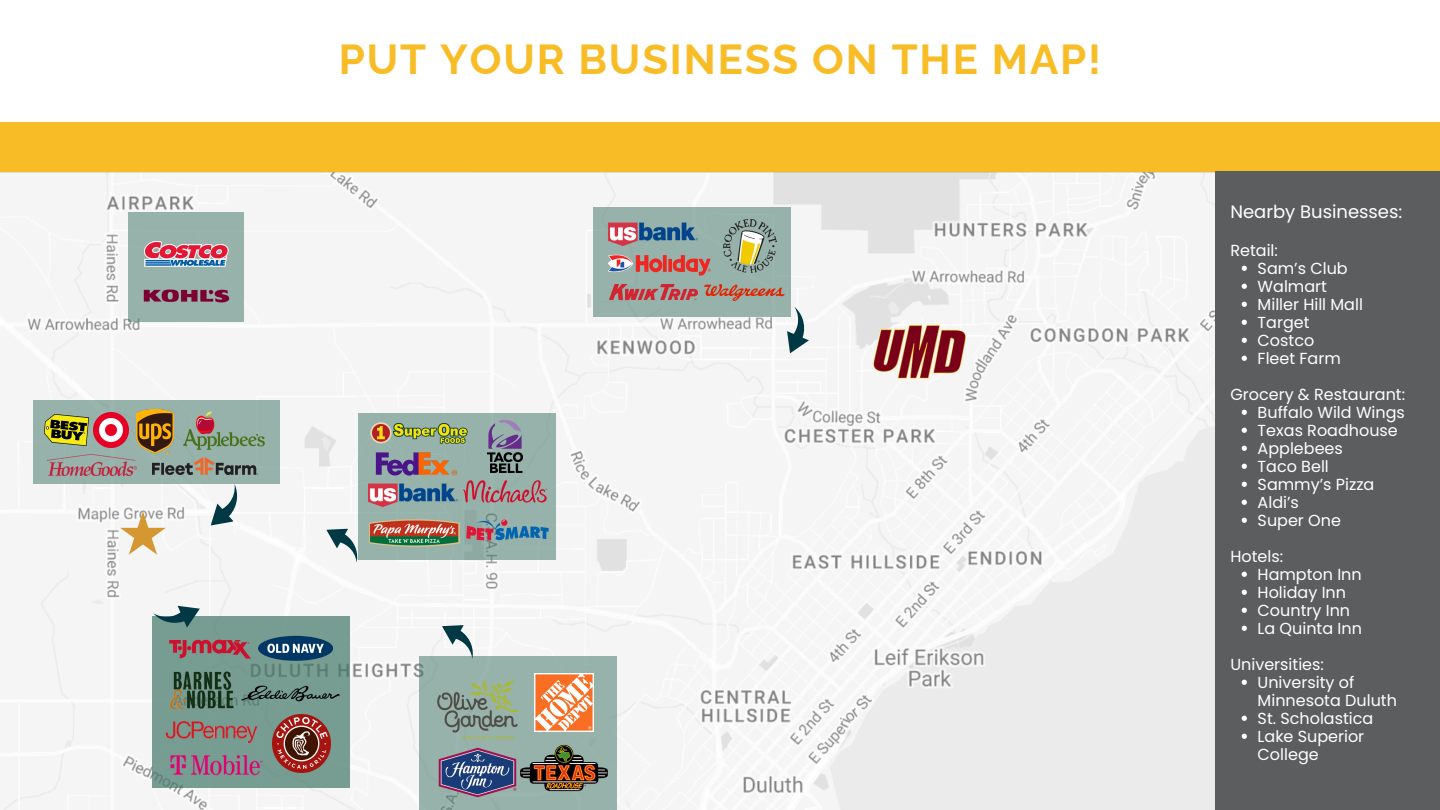
<style>
.page{position:relative;width:1440px;height:810px;background:#fff}
.page>*{position:absolute;margin:0;border:0;box-sizing:border-box;transform-origin:0 0}
.t1{font:700 42px "Raleway";letter-spacing:.045em;color:#f8bd26}
.t2{font:18px "Poppins";color:#fff}
.t3{font:16px/18px "Poppins";color:#fff}
</style>
<div class="page">
<img style="left:3px;top:175px;width:1212px;height:635px">
<div style="left:33px;top:400px;width:246px;height:84px;background:#96b2aa"></div>
<div style="left:128px;top:212px;width:116px;height:110px;background:#96b2aa"></div>
<div style="left:593px;top:207px;width:197px;height:109px;background:#96b2aa"></div>
<div style="left:358px;top:413px;width:198px;height:147px;background:#96b2aa"></div>
<div style="left:152px;top:616px;width:197px;height:172px;background:#779c91"></div>
<div style="left:420px;top:656px;width:197px;height:154px;background:#96b2aa"></div>
<svg style="left:320px;top:520px;width:49px;height:43px"></svg>
<svg style="left:435px;top:616px;width:50px;height:43px"></svg>
<svg style="left:777px;top:307px;width:42px;height:51px"></svg>
<svg style="left:153px;top:595px;width:52px;height:24px"></svg>
<svg style="left:201px;top:484px;width:52px;height:50px"></svg>
<img style="left:44px;top:415px;width:44px;height:31px">
<img style="left:93px;top:413px;width:36px;height:35px">
<img style="left:375px;top:452px;width:83px;height:24px">
<img style="left:132px;top:289px;width:109px;height:43px">
<img style="left:144px;top:241px;width:85px;height:26px">
<img style="left:368px;top:483px;width:87px;height:24px">
<img style="left:608px;top:222px;width:90px;height:24px">
<img style="left:520px;top:731px;width:100px;height:75px">
<img style="left:543px;top:673px;width:50px;height:59px">
<img style="left:136px;top:410px;width:37px;height:45px">
<img style="left:183px;top:411px;width:82px;height:39px">
<img style="left:170px;top:678px;width:64px;height:31px">
<img style="left:152px;top:458px;width:106px;height:17px">
<img style="left:438px;top:753px;width:79px;height:57px">
<img style="left:166px;top:721px;width:75px;height:18px">
<img style="left:269px;top:635px;width:61px;height:8px">
<img style="left:411px;top:666px;width:132px;height:87px">
<img style="left:160px;top:619px;width:109px;height:59px">
<img style="left:454px;top:495px;width:107px;height:70px">
<img style="left:47px;top:455px;width:89px;height:20px">
<img style="left:488px;top:420px;width:34px;height:53px">
<img style="left:463px;top:480px;width:84px;height:23px">
<img style="left:369px;top:520px;width:90px;height:27px">
<img style="left:272px;top:743px;width:58px;height:30px">
<img style="left:170px;top:755px;width:93px;height:21px">
<img style="left:241px;top:643px;width:99px;height:100px">
<svg style="left:120px;top:511px;width:46px;height:44px"></svg>
<img style="left:874px;top:326px;width:91px;height:52px">
<img style="left:370px;top:422px;width:97px;height:22px">
<img style="left:724px;top:220px;width:53px;height:49px">
<img style="left:607px;top:255px;width:103px;height:20px">
<img style="left:702px;top:269px;width:84px;height:48px">
<img style="left:609px;top:285px;width:88px;height:14px">
<img style="left:0;top:171px;width:1215px;height:4px">
<div style="left:0;top:122px;width:1440px;height:49px;background:#f8bd26"></div>
<div style="left:1215px;top:171px;width:225px;height:639px;background:#5c5d5f"></div>
<svg style="left:1242px;top:266px;width:5px;height:5px"></svg>
<svg style="left:1242px;top:284px;width:5px;height:5px"></svg>
<svg style="left:1242px;top:302px;width:5px;height:5px"></svg>
<svg style="left:1242px;top:320px;width:5px;height:5px"></svg>
<svg style="left:1242px;top:338px;width:5px;height:5px"></svg>
<svg style="left:1242px;top:356px;width:5px;height:5px"></svg>
<svg style="left:1242px;top:410px;width:5px;height:5px"></svg>
<svg style="left:1242px;top:428px;width:5px;height:5px"></svg>
<svg style="left:1242px;top:446px;width:5px;height:5px"></svg>
<svg style="left:1242px;top:464px;width:5px;height:5px"></svg>
<svg style="left:1242px;top:482px;width:5px;height:5px"></svg>
<svg style="left:1242px;top:500px;width:5px;height:5px"></svg>
<svg style="left:1242px;top:518px;width:5px;height:5px"></svg>
<svg style="left:1242px;top:572px;width:5px;height:5px"></svg>
<svg style="left:1242px;top:590px;width:5px;height:5px"></svg>
<svg style="left:1242px;top:608px;width:5px;height:5px"></svg>
<svg style="left:1242px;top:626px;width:5px;height:5px"></svg>
<svg style="left:1242px;top:680px;width:5px;height:5px"></svg>
<svg style="left:1242px;top:716px;width:5px;height:5px"></svg>
<svg style="left:1242px;top:734px;width:5px;height:5px"></svg>
<p class="t1" style="left:339px;top:35px;width:764px">PUT YOUR BUSINESS ON THE MAP!</p>
<p class="t2" style="left:1230px;top:199px;width:173px">Nearby Businesses:</p>
<p class="t3" style="left:1230px;top:241px;width:49px">Retail:</p>
<p class="t3" style="left:1258px;top:259px;width:92px">Sam’s Club</p>
<p class="t3" style="left:1258px;top:277px;width:71px">Walmart</p>
<p class="t3" style="left:1258px;top:295px;width:107px">Miller Hill Mall</p>
<p class="t3" style="left:1258px;top:313px;width:53px">Target</p>
<p class="t3" style="left:1258px;top:331px;width:58px">Costco</p>
<p class="t3" style="left:1258px;top:349px;width:85px">Fleet Farm</p>
<p class="t3" style="left:1230px;top:385px;width:176px">Grocery &amp; Restaurant:</p>
<p class="t3" style="left:1258px;top:403px;width:149px">Buffalo Wild Wings</p>
<p class="t3" style="left:1258px;top:421px;width:142px">Texas Roadhouse</p>
<p class="t3" style="left:1258px;top:439px;width:87px">Applebees</p>
<p class="t3" style="left:1258px;top:457px;width:73px">Taco Bell</p>
<p class="t3" style="left:1258px;top:475px;width:118px">Sammy’s Pizza</p>
<p class="t3" style="left:1258px;top:493px;width:43px">Aldi’s</p>
<p class="t3" style="left:1258px;top:511px;width:85px">Super One</p>
<p class="t3" style="left:1230px;top:547px;width:54px">Hotels:</p>
<p class="t3" style="left:1258px;top:565px;width:106px">Hampton Inn</p>
<p class="t3" style="left:1258px;top:583px;width:90px">Holiday Inn</p>
<p class="t3" style="left:1258px;top:601px;width:94px">Country Inn</p>
<p class="t3" style="left:1258px;top:619px;width:106px">La Quinta Inn</p>
<p class="t3" style="left:1230px;top:655px;width:95px">Universities:</p>
<p class="t3" style="left:1258px;top:673px;width:141px">University of<br>Minnesota Duluth</p>
<p class="t3" style="left:1258px;top:709px;width:117px">St. Scholastica</p>
<p class="t3" style="left:1258px;top:727px;width:108px">Lake Superior<br>College</p>
</div>
